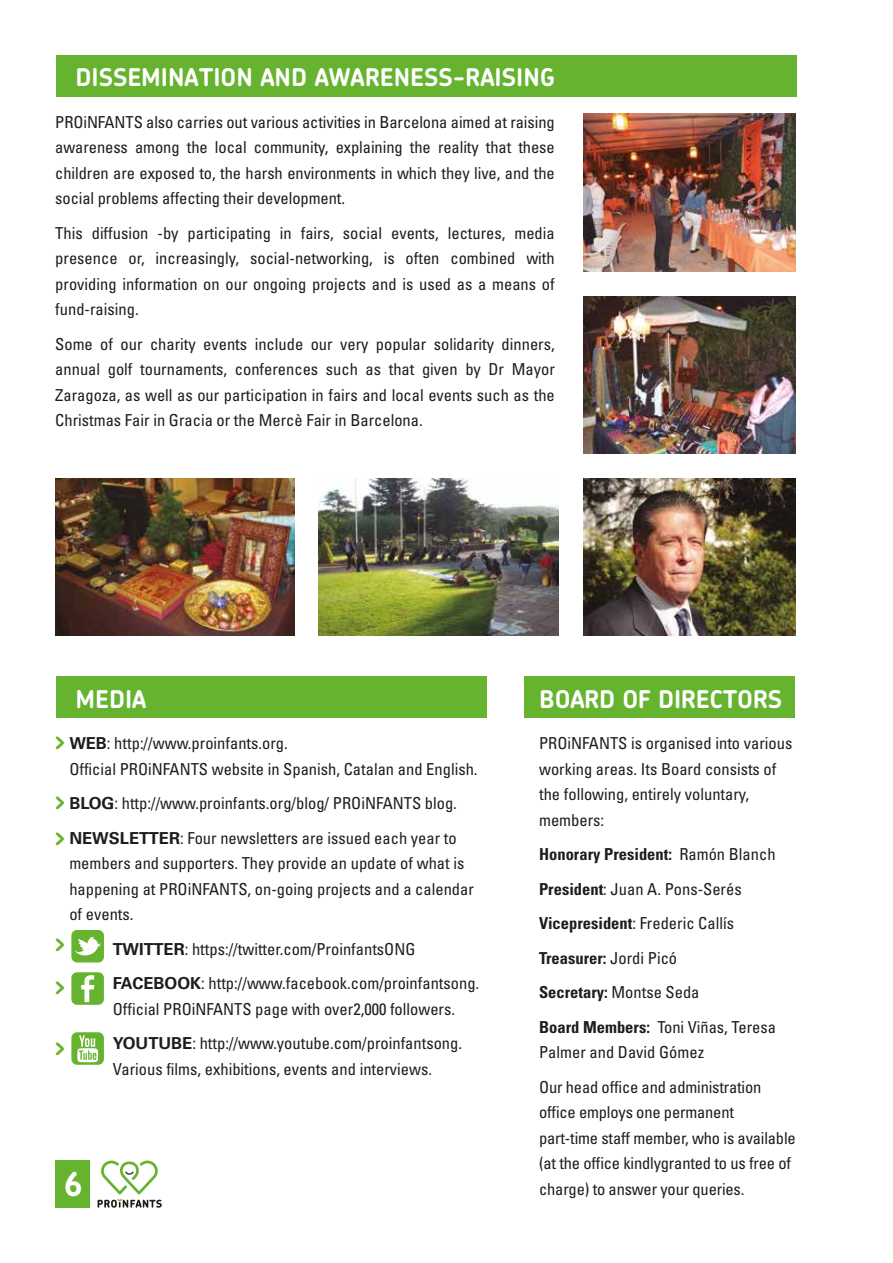
<style>
.page{position:relative;width:893px;height:1263px;background:#fff}
.page>*{position:absolute;margin:0;border:0;box-sizing:border-box;transform-origin:0 0}
.t1{font:700 33px "Chevin";color:#fff}
.t2{font:700 24.45px "Chevin";color:#fff}
.t3{font:700 24.45px/36px "Chevin";color:#65b32e}
.t4{font:condensed 16.5px/25.5px "Univers LT";color:#1d1d1b}
.s1{font-weight:700;font-stretch:normal}
.s2{font-weight:700}
</style>
<div class="page">
<img style="left:583px;top:114px;width:212px;height:157px">
<svg style="left:98px;top:1160px;width:64px;height:48px"></svg>
<div style="left:56px;top:1160px;width:34px;height:48px;background:#65b32e"></div>
<div style="left:56px;top:55px;width:740px;height:41px;background:#65b32e"></div>
<div style="left:56px;top:676px;width:431px;height:42px;background:#65b32e"></div>
<div style="left:524px;top:676px;width:271px;height:42px;background:#65b32e"></div>
<div style="left:71px;top:1032px;width:33px;height:33px;background:#65b32e;border-radius:6px"></div>
<svg style="left:77px;top:1035px;width:21px;height:27px"></svg>
<div style="left:71px;top:972px;width:33px;height:33px;background:#65b32e;border-radius:6px"></div>
<svg style="left:81px;top:975px;width:13px;height:27px"></svg>
<div style="left:71px;top:930px;width:33px;height:32px;background:#65b32e;border-radius:6px"></div>
<svg style="left:74px;top:937px;width:27px;height:19px"></svg>
<img style="left:583px;top:478px;width:212px;height:158px">
<img style="left:55px;top:478px;width:239px;height:158px">
<img style="left:319px;top:478px;width:239px;height:158px">
<img style="left:583px;top:296px;width:212px;height:157px">
<h2 class="t2" style="left:75px;top:62px;width:481px">DISSEMINATION AND AWARENESS-RAISING</h2>
<p class="t4" style="left:55px;top:109px;width:501px;text-align:justify">PROiNFANTS also carries out various activities in Barcelona aimed at raising awareness among the local community, explaining the reality that these children are exposed to, the harsh environments in which they live, and the social problems affecting their development.</p>
<p class="t4" style="left:55px;top:220px;width:501px;text-align:justify">This diffusion -by participating in fairs, social events, lectures, media presence or, increasingly, social-networking, is often combined with providing information on our ongoing projects and is used as a means of fund-raising.</p>
<p class="t4" style="left:55px;top:331px;width:501px;text-align:justify">Some of our charity events include our very popular solidarity dinners, annual golf tournaments, conferences such as that given by Dr Mayor Zaragoza, as well as our participation in fairs and local events such as the Christmas Fair in Gracia or the Mercè Fair in Barcelona.</p>
<h2 class="t2" style="left:75px;top:683px;width:72px">MEDIA</h2>
<h2 class="t2" style="left:539px;top:683px;width:244px">BOARD OF DIRECTORS</h2>
<h2 class="t3" style="left:55px;top:722px;width:13px">&gt;</h2>
<p class="t4" style="left:69px;top:730px;width:410px"><span class="s1">WEB</span>: http://www.proinfants.org.<br>Official PROiNFANTS website in Spanish, Catalan and English.</p>
<p class="t4" style="left:69px;top:786px;width:389px;line-height:34.5px"><span class="s1">BLOG</span>: http://www.proinfants.org/blog/ PROiNFANTS blog.<br><span class="s1">NEWSLETTER</span>: Four newsletters are issued each year to</p>
<p class="t4" style="left:69px;top:850px;width:406px">members and supporters. They provide an update of what is happening at PROiNFANTS, on-going projects and a calendar of events.</p>
<p class="t4" style="left:113px;top:931px;width:368px;line-height:34.5px"><span class="s1">TWITTER</span>: https://twitter.com/ProinfantsONG<br><span class="s1">FACEBOOK</span>: http://www.facebook.com/proinfantsong.</p>
<p class="t4" style="left:113px;top:991px;width:351px;line-height:34.5px">Official PROiNFANTS page with over2,000 followers.<br><span class="s1">YOUTUBE</span>: http://www.youtube.com/proinfantsong.</p>
<p class="t4" style="left:113px;top:1056px;width:321px">Various films, exhibitions, events and interviews.</p>
<h2 class="t3" style="left:55px;top:783px;width:13px">&gt; &gt;</h2>
<h2 class="t3" style="left:55px;top:921px;width:13px;line-height:42.6px">&gt; &gt;</h2>
<h2 class="t3" style="left:55px;top:1029px;width:13px">&gt;</h2>
<h1 class="t1" style="left:64px;top:1162px;width:20px">6</h1>
<p class="t4" style="left:539px;top:731px;width:255px">PROiNFANTS is organised into various working areas. Its Board consists of the following, entirely voluntary, members:</p>
<p class="t4" style="left:539px;top:837px;width:238px;line-height:34.5px"><span class="s2">Honorary President:</span> Ramón Blanch<br><span class="s2">President</span>: Juan A. Pons-Serés<br><span class="s2">Vicepresident</span>: Frederic Callís<br><span class="s2">Treasurer:</span> Jordi Picó<br><span class="s2">Secretary:</span> Montse Seda<br><span class="s2">Board Members:</span> Toni Viñas, Teresa</p>
<p class="t4" style="left:539px;top:1035px;width:224px;line-height:34.5px">Palmer and David Gómez<br>Our head office and administration</p>
<p class="t4" style="left:539px;top:1099px;width:258px">office employs one permanent part-time staff member, who is available (at the office kindlygranted to us free of charge) to answer your queries.</p>
</div>
